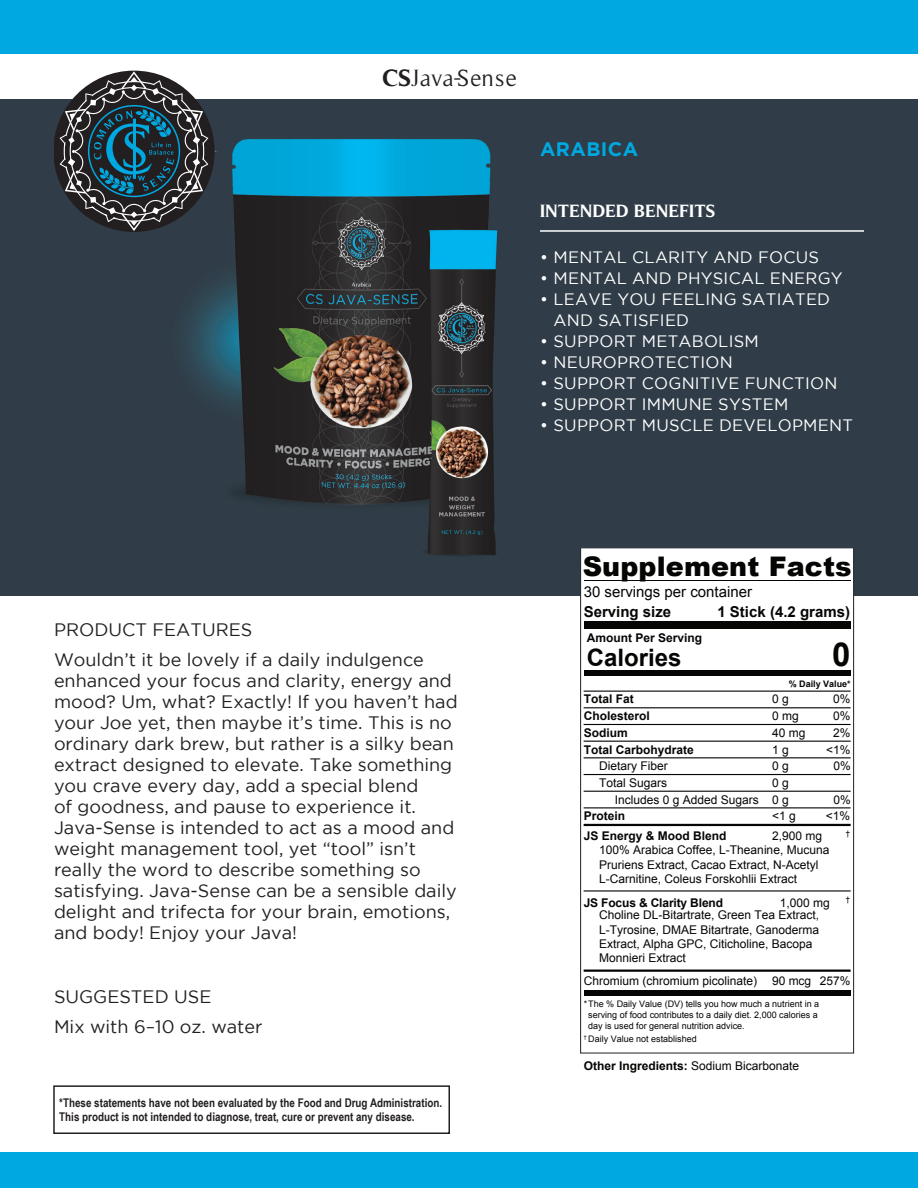
<style>
.page{position:relative;width:918px;height:1188px;background:#fff}
.page>*{position:absolute;margin:0;border:0;box-sizing:border-box;transform-origin:0 0}
.t1{font:700 33px "Arial";color:#050504}
.t2{font:900 27px "Arial";letter-spacing:.005em;color:#050504}
.t3{font:24px "Timeless";color:#231f20}
.t4{font:700 24px "Arial";color:#050504}
.t5{font:700 19.5px "Gotham";letter-spacing:.025em;color:#00a8e2}
.Body_Copy{font:18px/21px "Gotham";color:#231f20}
.Benefit_Body_Copy{font:700 18px "Timeless";color:#fff}
.Subhead{font:18px "Gotham";color:#231f20}
.Benefit_Body_Copy-2{font:16.5px/21px "Gotham";letter-spacing:.015em;color:#fff}
.t6{font:15px/19.5px "Arial";color:#050504}
.t7{font:700 15px "Arial";color:#050504}
.t8{font:12px/14.4px "Arial";color:#050504}
.t9{font:700 12px/14.4px "Arial Narrow";color:#231f20}
.t10{font:700 12px "Arial";color:#050504}
.t11{font:700 12px "Arial";color:#040503}
.t12{font:9px/10.8px "Arial";color:#050504}
.t13{font:700 9px "Arial";color:#050504}
.t14{font:7.65px "Arial";color:#050504}
.s1{font-weight:700}
.s2{font-weight:400}
</style>
<div class="page">
<img style="left:0;top:100px;width:918px;height:495px">
<hr style="left:540px;top:230px;width:324px;height:2px;background:#fff">
<div style="left:0;top:0;width:918px;height:54px;background:#00a8e2"></div>
<div style="left:0;top:1152px;width:918px;height:36px;background:#00a8e2"></div>
<svg style="left:54px;top:70px;width:154px;height:162px;background:#48555c"></svg>
<svg style="left:580px;top:548px;width:274px;height:505px"></svg>
<hr style="left:584px;top:581px;width:267px;height:1px;background:#050504">
<div style="left:584px;top:621px;width:267px;height:8px;background:#050504"></div>
<div style="left:584px;top:671px;width:267px;height:5px;background:#050504"></div>
<div style="left:584px;top:991px;width:267px;height:5px;background:#050504"></div>
<hr style="left:584px;top:691px;width:267px;height:1px;background:#050504">
<hr style="left:584px;top:707px;width:267px;height:1px;background:#050504">
<hr style="left:584px;top:724px;width:267px;height:1px;background:#050504">
<hr style="left:584px;top:741px;width:267px;height:1px;background:#050504">
<hr style="left:584px;top:757px;width:267px;height:1px;background:#050504">
<hr style="left:584px;top:774px;width:267px;height:1px;background:#050504">
<hr style="left:584px;top:791px;width:267px;height:1px;background:#050504">
<hr style="left:584px;top:807px;width:267px;height:1px;background:#050504">
<hr style="left:584px;top:824px;width:267px;height:2px;background:#050504">
<hr style="left:584px;top:970px;width:267px;height:2px;background:#050504">
<hr style="left:584px;top:890px;width:267px;height:2px;background:#050504">
<div style="left:53px;top:1085px;width:397px;height:49px;border:2px solid #231f20"></div>
<p class="t3" style="left:383px;top:64px;width:136px"><span class="s1">CS</span>Java-Sense</p>
<p class="t5" style="left:540px;top:138px;width:100px">ARABICA</p>
<p class="Benefit_Body_Copy" style="left:540px;top:200px;width:177px">INTENDED BENEFITS</p>
<p class="Benefit_Body_Copy-2" style="left:540px;top:247px;width:281px">• MENTAL CLARITY AND FOCUS</p>
<p class="Benefit_Body_Copy-2" style="left:540px;top:268px;width:304px">• MENTAL AND PHYSICAL ENERGY</p>
<p class="Benefit_Body_Copy-2" style="left:553px;top:289px;width:278px;text-indent:-13px">• LEAVE YOU FEELING SATIATED<br>AND SATISFIED</p>
<p class="Benefit_Body_Copy-2" style="left:540px;top:331px;width:220px">• SUPPORT METABOLISM</p>
<p class="Benefit_Body_Copy-2" style="left:540px;top:352px;width:194px">• NEUROPROTECTION</p>
<p class="Benefit_Body_Copy-2" style="left:540px;top:373px;width:299px">• SUPPORT COGNITIVE FUNCTION</p>
<p class="Benefit_Body_Copy-2" style="left:540px;top:394px;width:250px">• SUPPORT IMMUNE SYSTEM</p>
<p class="Benefit_Body_Copy-2" style="left:540px;top:415px;width:315px">• SUPPORT MUSCLE DEVELOPMENT</p>
<p class="Subhead" style="left:54px;top:619px;width:200px">PRODUCT FEATURES</p>
<p class="Body_Copy" style="left:54px;top:648px;width:405px">Wouldn’t it be lovely if a daily indulgence enhanced your focus and clarity, energy and mood? Um, what? Exactly! If you haven’t had your Joe yet, then maybe it’s time. This is no ordinary dark brew, but rather is a silky bean extract designed to elevate. Take something you crave every day, add a special blend<br>of goodness, and pause to experience it.<br>Java-Sense is intended to act as a mood and weight management tool, yet “tool” isn’t really the word to describe something so satisfying. Java-Sense can be a sensible daily delight and trifecta for your brain, emotions, and body! Enjoy your Java!</p>
<p class="Body_Copy" style="left:54px;top:986px;width:159px">SUGGESTED USE</p>
<p class="Body_Copy" style="left:54px;top:1016px;width:210px">Mix with 6–10 oz. water</p>
<p class="t9" style="left:59px;top:1095px;width:384px">*These statements have not been evaluated by the Food and Drug Administration.<br>This product is not intended to diagnose, treat, cure or prevent any disease.</p>
<p class="t2" style="left:583px;top:547px;width:270px">Supplement Facts</p>
<p class="t6" style="left:584px;top:583px;width:170px">30 servings per container<br><span class="s1">Serving size</span></p>
<p class="t7" style="left:717px;top:602px;width:134px">1 Stick (4.2 grams)</p>
<p class="t10" style="left:587px;top:630px;width:117px">Amount Per Serving</p>
<p class="t4" style="left:587px;top:642px;width:96px">Calories</p>
<p class="t1" style="left:832px;top:633px;width:20px">0</p>
<p class="t13" style="left:789px;top:677px;width:64px">% Daily Value*</p>
<p class="t10" style="left:584px;top:691px;width:52px">Total Fat</p>
<p class="t8" style="left:772px;top:692px;width:18px">0 g</p>
<p class="t8" style="left:833px;top:692px;width:19px">0%</p>
<p class="t10" style="left:584px;top:708px;width:68px">Cholesterol</p>
<p class="t8" style="left:772px;top:709px;width:28px">0 mg</p>
<p class="t8" style="left:833px;top:709px;width:19px">0%</p>
<p class="t10" style="left:584px;top:725px;width:46px">Sodium</p>
<p class="t8" style="left:772px;top:726px;width:35px">40 mg</p>
<p class="t8" style="left:833px;top:726px;width:19px">2%</p>
<p class="t10" style="left:584px;top:742px;width:112px">Total Carbohydrate</p>
<p class="t8" style="left:772px;top:742px;width:18px">1 g</p>
<p class="t8" style="left:826px;top:742px;width:26px">&lt;1%</p>
<p class="t8" style="left:599px;top:759px;width:70px">Dietary Fiber</p>
<p class="t8" style="left:772px;top:759px;width:18px">0 g</p>
<p class="t8" style="left:833px;top:759px;width:19px">0%</p>
<p class="t8" style="left:599px;top:776px;width:70px">Total Sugars</p>
<p class="t8" style="left:615px;top:775px;width:176px;line-height:16.6px;text-align:right">0 g<br>Includes 0 g Added Sugars 0 g</p>
<p class="t8" style="left:833px;top:793px;width:19px">0%</p>
<p class="t10" style="left:584px;top:808px;width:43px">Protein</p>
<p class="t8" style="left:772px;top:809px;width:25px">&lt;1 g</p>
<p class="t8" style="left:826px;top:809px;width:26px">&lt;1%</p>
<p class="t10" style="left:584px;top:828px;width:144px">JS Energy &amp; Mood Blend</p>
<p class="t8" style="left:772px;top:829px;width:52px">2,900 mg</p>
<p class="t14" style="left:846px;top:828px;width:6px">†</p>
<p class="t8" style="left:599px;top:843px;width:232px">100% Arabica Coffee, L-Theanine, Mucuna<br>Pruriens Extract, Cacao Extract, N-Acetyl<br>L-Carnitine, Coleus Forskohlii Extract</p>
<p class="t10" style="left:584px;top:894px;width:141px">JS Focus &amp; Clarity Blend</p>
<p class="t8" style="left:780px;top:895px;width:52px">1,000 mg</p>
<p class="t14" style="left:846px;top:894px;width:6px">†</p>
<p class="t8" style="left:599px;top:908px;width:222px">Choline DL-Bitartrate, Green Tea Extract, L-Tyrosine, DMAE Bitartrate, Ganoderma Extract, Alpha GPC, Citicholine, Bacopa Monnieri Extract</p>
<p class="t8" style="left:584px;top:974px;width:175px">Chromium (chromium picolinate)</p>
<p class="t8" style="left:772px;top:974px;width:80px">90 mcg 257%</p>
<p class="t12" style="left:588px;top:999px;width:233px;text-indent:-4px">*The % Daily Value (DV) tells you how much a nutrient in a serving of food contributes to a daily diet. 2,000 calories a day is used for general nutrition advice.</p>
<p class="t12" style="left:584px;top:1034px;width:115px"><sup>†</sup> Daily Value not established</p>
<p class="t11" style="left:584px;top:1057px;width:217px">Other Ingredients: <span class="s2">Sodium Bicarbonate</span></p>
</div>
